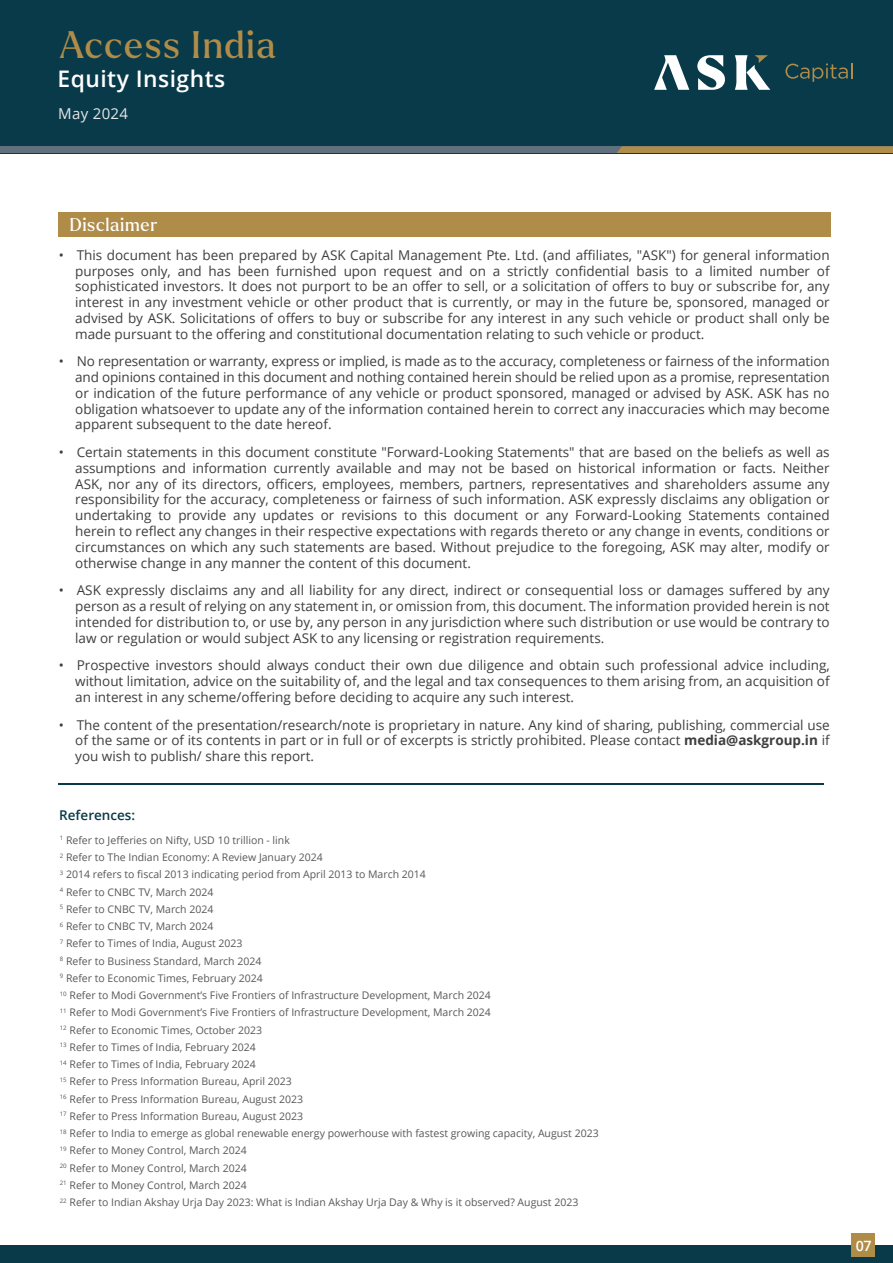
<style>
.page{position:relative;width:893px;height:1263px;background:#fff}
.page>*{position:absolute;margin:0;border:0;box-sizing:border-box;transform-origin:0 0}
.t1{font:37.2px "Larken";letter-spacing:.04em;color:#b08c49}
.t2{font:600 22.8px "Open Sans";letter-spacing:.02em;color:#fff}
.t3{font:18px "Larken";letter-spacing:.04em;color:#fff}
.t4{font:15px "Open Sans";letter-spacing:.02em;color:#e6e7e9}
.t5{font:600 14.25px "Open Sans";color:#fff}
.t6{font:13.5px/15.8px "Open Sans";color:#3e3e3f;text-align:justify}
.t7{font:600 13.5px "Open Sans";color:#093a49}
.t8{font:10.5px/17.2px "Open Sans";color:#57585a}
.s1{font-weight:700}
</style>
<div class="page">
<div style="left:0;top:0;width:893px;height:153px;background:#093a49"></div>
<div style="left:0;top:146px;width:893px;height:7px;background:#61707d"></div>
<svg style="left:617px;top:146px;width:276px;height:7px;background:#ac8b4e"></svg>
<svg style="left:697px;top:55px;width:28px;height:35px"></svg>
<svg style="left:654px;top:55px;width:35px;height:35px"></svg>
<svg style="left:735px;top:55px;width:35px;height:35px"></svg>
<svg style="left:785px;top:63px;width:67px;height:19px"></svg>
<div style="left:0;top:1245px;width:893px;height:18px;background:#093a49"></div>
<div style="left:851px;top:1234px;width:24px;height:23px;background:#b08c49"></div>
<div style="left:59px;top:212px;width:772px;height:25px;background:#b08c49"></div>
<hr style="left:59px;top:783px;width:765px;height:1px;background:#093a49">
<h1 class="t1" style="left:59px;top:20px;width:218px">Access India</h1>
<h2 class="t2" style="left:58px;top:63px;width:169px">Equity Insights</h2>
<p class="t4" style="left:58px;top:104px;width:71px">May 2024</p>
<h3 class="t3" style="left:70px;top:213px;width:89px">Disclaimer</h3>
<p class="t6" style="left:75px;top:247px;width:756px;text-indent:-16px">• This document has been prepared by ASK Capital Management Pte. Ltd. (and affiliates, "ASK") for general information purposes only, and has been furnished upon request and on a strictly confidential basis to a limited number of sophisticated investors. It does not purport to be an offer to sell, or a solicitation of offers to buy or subscribe for, any interest in any investment vehicle or other product that is currently, or may in the future be, sponsored, managed or advised by ASK. Solicitations of offers to buy or subscribe for any interest in any such vehicle or product shall only be made pursuant to the offering and constitutional documentation relating to such vehicle or product.</p>
<p class="t6" style="left:75px;top:353px;width:756px;text-indent:-16px">• No representation or warranty, express or implied, is made as to the accuracy, completeness or fairness of the information and opinions contained in this document and nothing contained herein should be relied upon as a promise, representation or indication of the future performance of any vehicle or product sponsored, managed or advised by ASK. ASK has no obligation whatsoever to update any of the information contained herein to correct any inaccuracies which may become apparent subsequent to the date hereof.</p>
<p class="t6" style="left:75px;top:444px;width:756px;text-indent:-16px">• Certain statements in this document constitute "Forward-Looking Statements" that are based on the beliefs as well as assumptions and information currently available and may not be based on historical information or facts. Neither ASK, nor any of its directors, officers, employees, members, partners, representatives and shareholders assume any responsibility for the accuracy, completeness or fairness of such information. ASK expressly disclaims any obligation or undertaking to provide any updates or revisions to this document or any Forward-Looking Statements contained herein to reflect any changes in their respective expectations with regards thereto or any change in events, conditions or circumstances on which any such statements are based. Without prejudice to the foregoing, ASK may alter, modify or otherwise change in any manner the content of this document.</p>
<p class="t6" style="left:75px;top:582px;width:756px;text-indent:-16px">• ASK expressly disclaims any and all liability for any direct, indirect or consequential loss or damages suffered by any person as a result of relying on any statement in, or omission from, this document. The information provided herein is not intended for distribution to, or use by, any person in any jurisdiction where such distribution or use would be contrary to law or regulation or would subject ASK to any licensing or registration requirements.</p>
<p class="t6" style="left:75px;top:657px;width:756px;text-indent:-16px">• Prospective investors should always conduct their own due diligence and obtain such professional advice including, without limitation, advice on the suitability of, and the legal and tax consequences to them arising from, an acquisition of an interest in any scheme/offering before deciding to acquire any such interest.</p>
<p class="t6" style="left:75px;top:716px;width:756px;text-indent:-16px">• The content of the presentation/research/note is proprietary in nature. Any kind of sharing, publishing, commercial use of the same or of its contents in part or in full or of excerpts is strictly prohibited. Please contact <span class="s1">media@askgroup.in</span> if you wish to publish/ share this report.</p>
<p class="t7" style="left:59px;top:806px;width:77px">References:</p>
<p class="t8" style="left:60px;top:831px;width:540px"><sup>1</sup> Refer to Jefferies on Nifty, USD 10 trillion - link<br><sup>2</sup> Refer to The Indian Economy: A Review January 2024<br><sup>3</sup> 2014 refers to fiscal 2013 indicating period from April 2013 to March 2014<br><sup>4</sup> Refer to CNBC TV, March 2024<br><sup>5</sup> Refer to CNBC TV, March 2024<br><sup>6</sup> Refer to CNBC TV, March 2024<br><sup>7</sup> Refer to Times of India, August 2023<br><sup>8</sup> Refer to Business Standard, March 2024<br><sup>9</sup> Refer to Economic Times, February 2024<br><sup>10</sup> Refer to Modi Government’s Five Frontiers of Infrastructure Development, March 2024<br><sup>11</sup> Refer to Modi Government’s Five Frontiers of Infrastructure Development, March 2024<br><sup>12</sup> Refer to Economic Times, October 2023<br><sup>13</sup> Refer to Times of India, February 2024<br><sup>14</sup> Refer to Times of India, February 2024<br><sup>15</sup> Refer to Press Information Bureau, April 2023<br><sup>16</sup> Refer to Press Information Bureau, August 2023<br><sup>17</sup> Refer to Press Information Bureau, August 2023<br><sup>18</sup> Refer to India to emerge as global renewable energy powerhouse with fastest growing capacity, August 2023<br><sup>19</sup> Refer to Money Control, March 2024<br><sup>20</sup> Refer to Money Control, March 2024<br><sup>21</sup> Refer to Money Control, March 2024<br><sup>22</sup> Refer to Indian Akshay Urja Day 2023: What is Indian Akshay Urja Day &amp; Why is it observed? August 2023</p>
<p class="t5" style="left:856px;top:1236px;width:17px">07</p>
</div>
